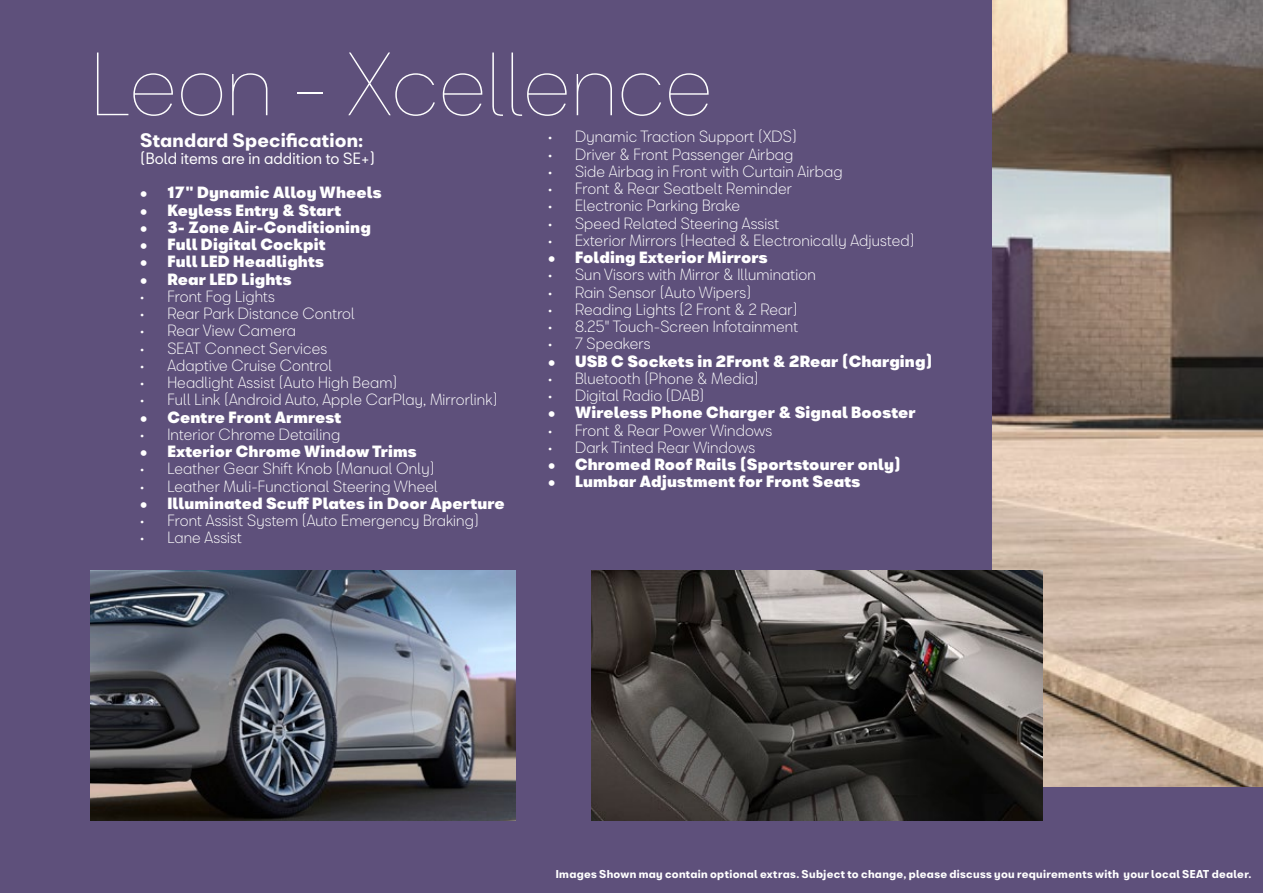
<style>
.page{position:relative;width:1263px;height:893px;background:#5e507b}
.page>*{position:absolute;margin:0;border:0;box-sizing:border-box;transform-origin:0 0}
.t1{font:200 82.5px "Seat Bcn";color:#fff}
.t2{font:700 18px "Seat Bcn";letter-spacing:.01em;color:#fff}
.t3{font:300 15px "Seat Bcn";letter-spacing:.01em;color:#fff}
.t4{font:900 15px "Seat Bcn";letter-spacing:.01em;color:#fff}
.t5{font:15px "Seat Bcn";letter-spacing:.01em;color:#fff}
.t6{font:700 10.5px "Seat Bcn";letter-spacing:.03em;color:#fff}
</style>
<div class="page">
<img style="left:992px;top:0;width:271px;height:786px">
<img style="left:90px;top:571px;width:425px;height:250px">
<img style="left:591px;top:571px;width:451px;height:250px">
<h1 class="t1" style="left:90px;top:13px;width:624px">Leon - Xcellence</h1>
<p class="t2" style="left:140px;top:124px;width:225px">Standard Specification:</p>
<p class="t5" style="left:140px;top:145px;width:236px">(Bold items are in addition to SE+)</p>
<p class="t4" style="left:140px;top:179px;width:243px">• 17" Dynamic Alloy Wheels</p>
<p class="t4" style="left:140px;top:196px;width:203px">• Keyless Entry &amp; Start</p>
<p class="t4" style="left:140px;top:214px;width:232px">• 3- Zone Air-Conditioning</p>
<p class="t4" style="left:140px;top:231px;width:187px">• Full Digital Cockpit</p>
<p class="t4" style="left:140px;top:248px;width:185px">• Full LED Headlights</p>
<p class="t4" style="left:140px;top:265px;width:153px">• Rear LED Lights</p>
<p class="t3" style="left:140px;top:283px;width:136px">• Front Fog Lights</p>
<p class="t3" style="left:140px;top:300px;width:216px">• Rear Park Distance Control</p>
<p class="t3" style="left:140px;top:318px;width:157px">• Rear View Camera</p>
<p class="t3" style="left:140px;top:335px;width:188px">• SEAT Connect Services</p>
<p class="t3" style="left:140px;top:352px;width:193px">• Adaptive Cruise Control</p>
<p class="t3" style="left:140px;top:369px;width:259px">• Headlight Assist (Auto High Beam)</p>
<p class="t3" style="left:140px;top:387px;width:359px">• Full Link (Android Auto, Apple CarPlay, Mirrorlink)</p>
<p class="t4" style="left:140px;top:403px;width:203px">• Centre Front Armrest</p>
<p class="t3" style="left:140px;top:421px;width:201px">• Interior Chrome Detailing</p>
<p class="t4" style="left:140px;top:438px;width:278px">• Exterior Chrome Window Trims</p>
<p class="t3" style="left:140px;top:456px;width:296px">• Leather Gear Shift Knob (Manual Only)</p>
<p class="t3" style="left:140px;top:473px;width:299px">• Leather Muli-Functional Steering Wheel</p>
<p class="t4" style="left:140px;top:490px;width:366px">• Illuminated Scuff Plates in Door Aperture</p>
<p class="t3" style="left:140px;top:507px;width:340px">• Front Assist System (Auto Emergency Braking)</p>
<p class="t3" style="left:140px;top:525px;width:103px">• Lane Assist</p>
<p class="t3" style="left:548px;top:124px;width:250px">• Dynamic Traction Support (XDS)</p>
<p class="t3" style="left:548px;top:141px;width:247px">• Driver &amp; Front Passenger Airbag</p>
<p class="t3" style="left:548px;top:158px;width:296px">• Side Airbag in Front with Curtain Airbag</p>
<p class="t3" style="left:548px;top:175px;width:245px">• Front &amp; Rear Seatbelt Reminder</p>
<p class="t3" style="left:548px;top:193px;width:194px">• Electronic Parking Brake</p>
<p class="t3" style="left:548px;top:210px;width:233px">• Speed Related Steering Assist</p>
<p class="t3" style="left:548px;top:227px;width:368px">• Exterior Mirrors (Heated &amp; Electronically Adjusted)</p>
<p class="t4" style="left:548px;top:244px;width:221px">• Folding Exterior Mirrors</p>
<p class="t3" style="left:548px;top:262px;width:269px">• Sun Visors with Mirror &amp; Illumination</p>
<p class="t3" style="left:548px;top:279px;width:205px">• Rain Sensor (Auto Wipers)</p>
<p class="t3" style="left:548px;top:296px;width:251px">• Reading Lights (2 Front &amp; 2 Rear)</p>
<p class="t3" style="left:548px;top:313px;width:252px">• 8.25" Touch-Screen Infotainment</p>
<p class="t3" style="left:548px;top:331px;width:104px">• 7 Speakers</p>
<p class="t4" style="left:548px;top:347px;width:386px">• USB C Sockets in 2Front &amp; 2Rear (Charging)</p>
<p class="t3" style="left:548px;top:365px;width:212px">• Bluetooth (Phone &amp; Media)</p>
<p class="t3" style="left:548px;top:382px;width:158px">• Digital Radio (DAB)</p>
<p class="t4" style="left:548px;top:399px;width:369px">• Wireless Phone Charger &amp; Signal Booster</p>
<p class="t3" style="left:548px;top:417px;width:226px">• Front &amp; Rear Power Windows</p>
<p class="t3" style="left:548px;top:434px;width:209px">• Dark Tinted Rear Windows</p>
<p class="t4" style="left:548px;top:451px;width:354px">• Chromed Roof Rails (Sportstourer only)</p>
<p class="t4" style="left:548px;top:468px;width:314px">• Lumbar Adjustment for Front Seats</p>
<p class="t6" style="left:556px;top:864px;width:697px">Images Shown may contain optional extras. Subject to change, please discuss you requirements with your local SEAT dealer.</p>
</div>
